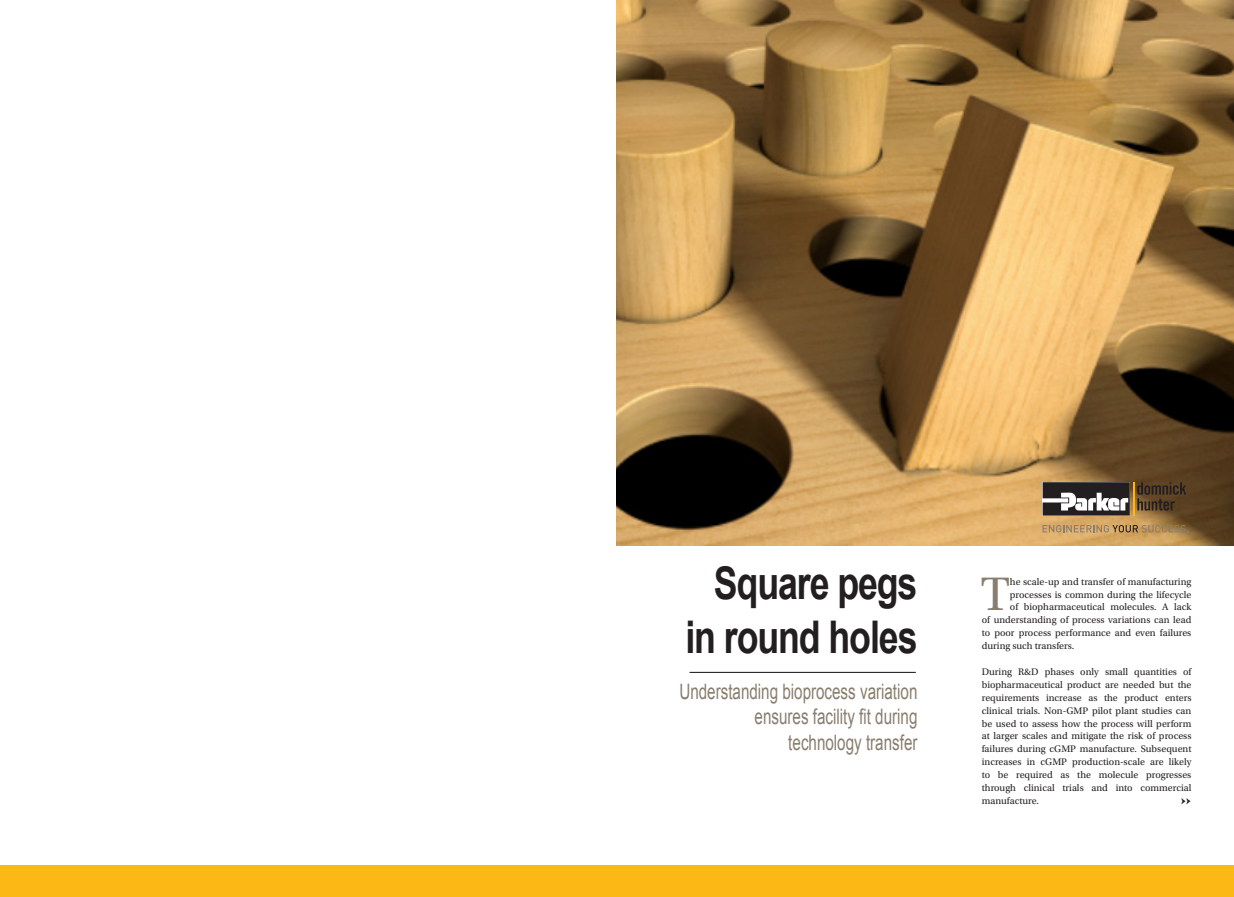
<style>
.page{position:relative;width:1234px;height:897px;background:#fff}
.page>*{position:absolute;margin:0;border:0;box-sizing:border-box;transform-origin:0 0}
.t1{font:49.5px "Utopia Std";color:#887d6e}
.t2{font:700 45px "Arial";letter-spacing:-.03em;color:#231f20;scale:.79 1}
.t3{font:21.25px/25.5px "Arial";color:#887d6e;text-align:right;scale:.71 1}
.t4{font:10px/12.9px "Utopia Std";color:#231f20;text-align:justify}
</style>
<div class="page">
<img style="left:617px;top:0;width:616px;height:545px">
<hr style="left:689px;top:671px;width:226px;height:2px;background:#231f20">
<div style="left:0;top:865px;width:1233px;height:31px;background:#fcb814"></div>
<svg style="left:1042px;top:525px;width:145px;height:7px"></svg>
<svg style="left:1136px;top:482px;width:49px;height:28px"></svg>
<svg style="left:1042px;top:482px;width:87px;height:33px"></svg>
<hr style="left:1132px;top:482px;width:2px;height:33px;background:#fcb814">
<p class="t2" style="left:713px;top:553px;width:259px">Square pegs</p>
<p class="t2" style="left:685px;top:607px;width:295px">in round holes</p>
<p class="t3" style="left:679px;top:678px;width:337px">Understanding bioprocess variation ensures facility fit during</p>
<p class="t3" style="left:788px;top:729px;width:183px">technology transfer</p>
<p class="t1" style="left:980px;top:567px;width:31px">T</p>
<p class="t4" style="left:1009px;top:575px;width:183px">he scale-up and transfer of manufacturing</p>
<p class="t4" style="left:1009px;top:588px;width:183px">processes is common during the lifecycle</p>
<p class="t4" style="left:1009px;top:601px;width:183px">of biopharmaceutical molecules. A lack</p>
<p class="t4" style="left:981px;top:613px;width:211px">of understanding of process variations can lead</p>
<p class="t4" style="left:981px;top:626px;width:211px">to poor process performance and even failures</p>
<p class="t4" style="left:981px;top:639px;width:94px">during such transfers.</p>
<p class="t4" style="left:981px;top:665px;width:211px">During R&amp;D phases only small quantities of biopharmaceutical product are needed but the requirements increase as the product enters clinical trials. Non-GMP pilot plant studies can be used to assess how the process will perform at larger scales and mitigate the risk of process failures during cGMP manufacture. Subsequent increases in cGMP production-scale are likely to be required as the molecule progresses through clinical trials and into commercial manufacture.</p>
<p class="t4" style="left:1180px;top:794px;width:11px">→→</p>
</div>
